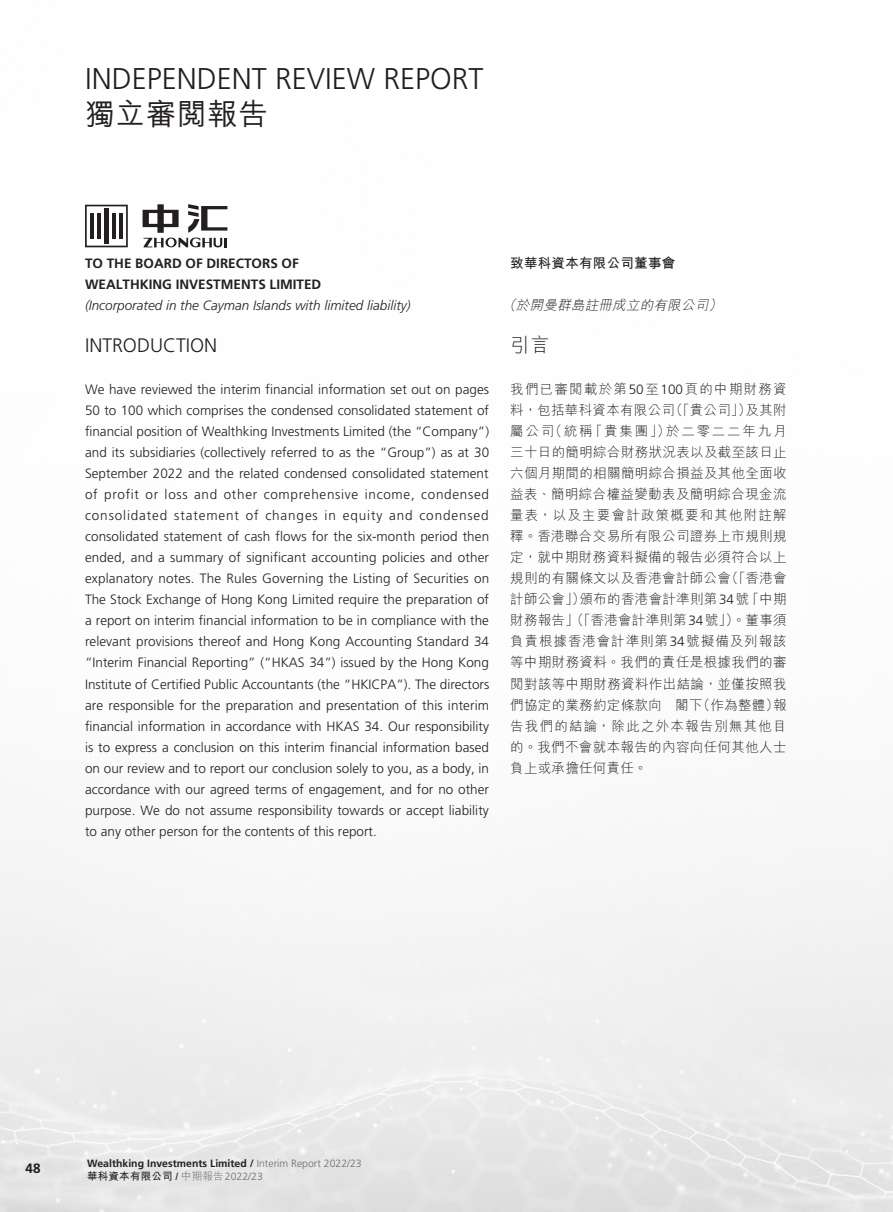
<style>
.page{position:relative;width:893px;height:1212px;background:#fff}
.page>*{position:absolute;margin:0;border:0;box-sizing:border-box;transform-origin:0 0}
.t1{font:300 30px "Frutiger LT Std";color:#231f20}
.t2{font:500 30px "M Hei HK";letter-spacing:.02em;color:#231f20}
._01_H1_E{font:300 19.5px "Frutiger LT Std";color:#231f20}
._001_H1_C{font:300 19.5px "M Hei HK";color:#231f20}
._00_txt_E{font:300 13.5px/21px "Frutiger LT Std";color:#231f20;text-align:justify}
._000_txt_C{font:300 13.5px/21px "M Hei HK";letter-spacing:.025em;color:#231f20;text-align:justify}
._00_txt_E-2{font:700 13.5px "Frutiger LT Std";color:#231f20}
._00_txt_E-3{font:italic 300 13.5px "Frutiger LT Std";color:#231f20}
._000_txt_C-2{font:italic 300 13.5px "M Hei HK";color:#231f20}
._000_txt_C-3{font:700 13.5px "M Hei HK";letter-spacing:.02em;color:#231f20}
.t3{font:700 10.5px "Frutiger LT Std";color:#231f20}
.t4{font:700 10.5px "M Hei HK";letter-spacing:.02em;color:#231f20}
.s1{font-family:"Frutiger LT Std"}
.s2{font-weight:300;color:#6c6d70}
.s3{font-family:"Frutiger LT Std";font-stretch:condensed}
.s4{font-family:"Frutiger LT Std";font-weight:300;color:#6c6d70}
</style>
<div class="page">
<img style="left:0;top:204px;width:893px;height:1008px">
<svg style="left:85px;top:205px;width:43px;height:42px"></svg>
<hr style="left:90px;top:213px;width:4px;height:26px;background:#231f20">
<hr style="left:97px;top:213px;width:4px;height:26px;background:#231f20">
<hr style="left:112px;top:213px;width:3px;height:26px;background:#231f20">
<hr style="left:119px;top:213px;width:4px;height:26px;background:#231f20">
<div style="left:104px;top:208px;width:5px;height:36px;background:#231f20"></div>
<svg style="left:143px;top:204px;width:84px;height:43px"></svg>
<p class="t1" style="left:85px;top:61px;width:400px">INDEPENDENT REVIEW REPORT</p>
<p class="t2" style="left:85px;top:92px;width:184px">獨立審閱報告</p>
<p class="_00_txt_E-2" style="left:85px;top:256px;width:215px">TO THE BOARD OF DIRECTORS OF</p>
<p class="_00_txt_E-2" style="left:85px;top:277px;width:238px">WEALTHKING INVESTMENTS LIMITED</p>
<p class="_00_txt_E-3" style="left:85px;top:298px;width:327px">(Incorporated in the Cayman Islands with limited liability)</p>
<p class="_01_H1_E" style="left:85px;top:335px;width:134px">INTRODUCTION</p>
<p class="_00_txt_E" style="left:85px;top:379px;width:406px">We have reviewed the interim financial information set out on pages 50 to 100 which comprises the condensed consolidated statement of financial position of Wealthking Investments Limited (the “Company”) and its subsidiaries (collectively referred to as the “Group”) as at 30<br>September 2022 and the related condensed consolidated statement of profit or loss and other comprehensive income, condensed consolidated statement of changes in equity and condensed consolidated statement of cash flows for the six-month period then ended, and a summary of significant accounting policies and other explanatory notes. The Rules Governing the Listing of Securities on The Stock Exchange of Hong Kong Limited require the preparation of a report on interim financial information to be in compliance with the relevant provisions thereof and Hong Kong Accounting Standard 34 “Interim Financial Reporting” (“HKAS 34”) issued by the Hong Kong Institute of Certified Public Accountants (the “HKICPA”). The directors are responsible for the preparation and presentation of this interim financial information in accordance with HKAS 34. Our responsibility is to express a conclusion on this interim financial information based on our review and to report our conclusion solely to you, as a body, in accordance with our agreed terms of engagement, and for no other purpose. We do not assume responsibility towards or accept liability to any other person for the contents of this report.</p>
<p class="_000_txt_C-3" style="left:510px;top:254px;width:166px">致華科資本有限公司董事會</p>
<p class="_000_txt_C-2" style="left:502px;top:299px;width:224px">（於開曼群島註冊成立的有限公司）</p>
<p class="_001_H1_C" style="left:510px;top:335px;width:41px">引言</p>
<p class="_000_txt_C" style="left:510px;top:379px;width:278px">我們已審閱載於第<span class="s1">50</span>至<span class="s1">100</span>頁的中期財務資料，包括華科資本有限公司（「貴公司」）及其附屬公司（統稱「貴集團」）於二零二二年九月三十日的簡明綜合財務狀況表以及截至該日止六個月期間的相關簡明綜合損益及其他全面收益表、簡明綜合權益變動表及簡明綜合現金流量表，以及主要會計政策概要和其他附註解釋。香港聯合交易所有限公司證券上市規則規定，就中期財務資料擬備的報告必須符合以上規則的有關條文以及香港會計師公會（「香港會計師公會」）頒布的香港會計準則第<span class="s1">34</span>號「中期財務報告」（「香港會計準則第<span class="s1">34</span>號」）。董事須負責根據香港會計準則第<span class="s1">34</span>號擬備及列報該等中期財務資料。我們的責任是根據我們的審閱對該等中期財務資料作出結論，並僅按照我們協定的業務約定條款向 閣下（作為整體）報告我們的結論，除此之外本報告別無其他目的。我們不會就本報告的內容向任何其他人士負上或承擔任何責任。</p>
<p class="_00_txt_E-2" style="left:25px;top:1161px;width:17px">48</p>
<p class="t3" style="left:87px;top:1157px;width:276px">Wealthking Investments Limited / <span class="s2">Interim Report 2022/23</span></p>
<p class="t4" style="left:87px;top:1168px;width:177px">華科資本有限公司 <span class="s3">/</span> <span class="s2">中期報告</span><span class="s4">2022/23</span></p>
</div>
